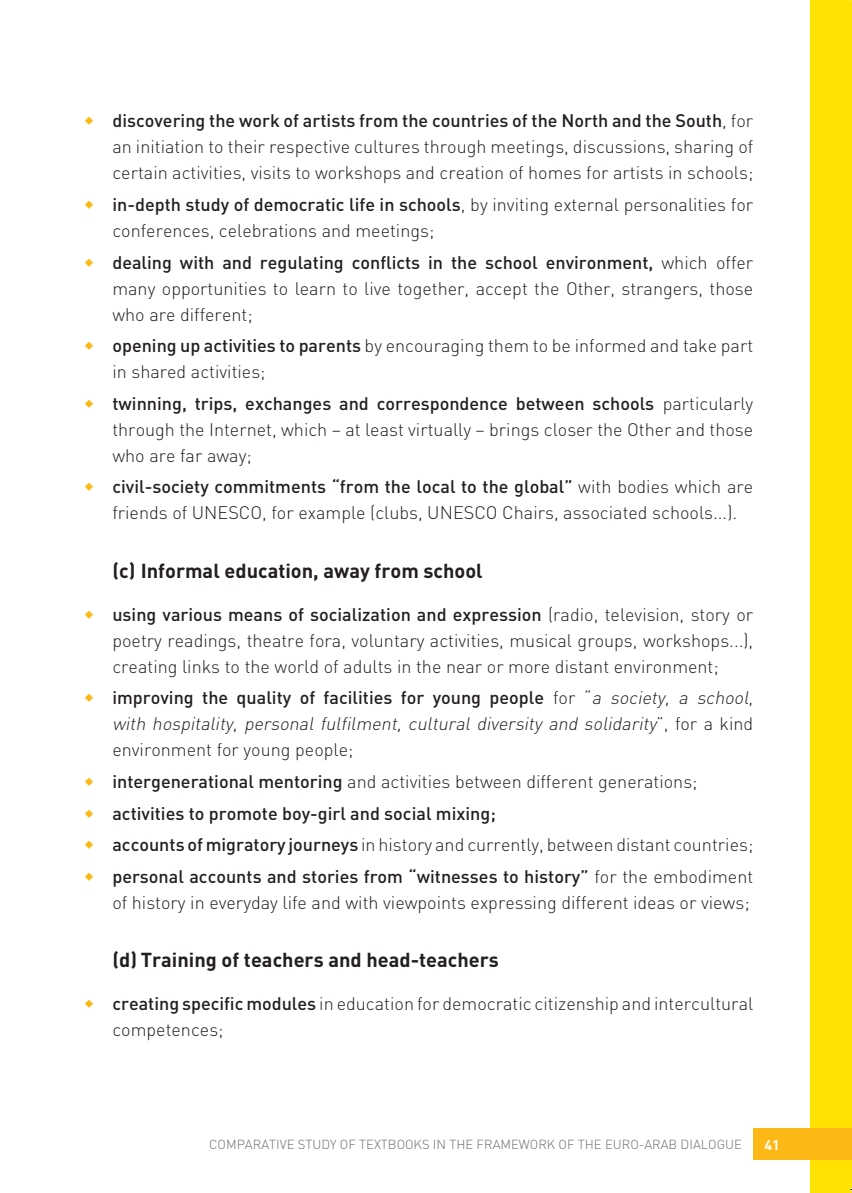
<style>
.page{position:relative;width:852px;height:1193px;background:#fff}
.page>*{position:absolute;margin:0;border:0;box-sizing:border-box;transform-origin:0 0}
.t1{font:700 20px "DIN";color:#231f20}
.t2{font:300 18px/26px "DIN";color:#231f20;text-align:justify}
.t3{font:500 18px/31.6px "DIN";color:#231f20}
.t4{font:italic 300 18px/26px "DIN";color:#231f20}
.t5{font:700 14px "DIN";color:#fff}
.t6{font:300 13px "DIN";color:#6c6d70}
.s1{font-weight:500}
.s2{font-weight:500;font-style:normal}
.s3{font-style:normal}
.s4{font-weight:300}
</style>
<div class="page">
<div style="left:810px;top:0;width:42px;height:1193px;background:#ffe201"></div>
<div style="left:753px;top:1129px;width:99px;height:31px;background:#fcb814"></div>
<p class="t2" style="left:112px;top:108px;width:642px"><span class="s1">discovering the work of artists from the countries of the North and the South</span>, for an initiation to their respective cultures through meetings, discussions, sharing of certain activities, visits to workshops and creation of homes for artists in schools;</p>
<p class="t2" style="left:112px;top:191px;width:642px"><span class="s1">in-depth study of democratic life in schools</span>, by inviting external personalities for conferences, celebrations and meetings;</p>
<p class="t2" style="left:112px;top:249px;width:642px"><span class="s1">dealing with and regulating conflicts in the school environment,</span> which offer many opportunities to learn to live together, accept the Other, strangers, those who are different;</p>
<p class="t2" style="left:112px;top:333px;width:642px"><span class="s1">opening up activities to parents</span> by encouraging them to be informed and take part in shared activities;</p>
<p class="t2" style="left:112px;top:390px;width:642px"><span class="s1">twinning, trips, exchanges and correspondence between schools</span> particularly through the Internet, which – at least virtually – brings closer the Other and those who are far away;</p>
<p class="t2" style="left:112px;top:474px;width:642px"><span class="s1">civil-society commitments “from the local to the global”</span> with bodies which are friends of UNESCO, for example (clubs, UNESCO Chairs, associated schools...).</p>
<p class="t1" style="left:112px;top:557px;width:372px">(c) Informal education, away from school</p>
<p class="t2" style="left:112px;top:601px;width:642px"><span class="s1">using various means of socialization and expression</span> (radio, television, story or poetry readings, theatre fora, voluntary activities, musical groups, workshops...), creating links to the world of adults in the near or more distant environment;</p>
<p class="t4" style="left:112px;top:685px;width:646px"><span class="s2">improving the quality of facilities for young people</span> <span class="s3">for “</span>a society, a school, with hospitality, personal fulfilment, cultural diversity and solidarity<span class="s3">” , f o r a k i n d environment for young people;</span></p>
<p class="t3" style="left:112px;top:765px;width:642px">intergenerational mentoring <span class="s4">and activities between different generations; </span>activities to promote boy-girl and social mixing;<br>accounts of migratory journeys <span class="s4">in history and currently, between distant countries; </span>personal accounts and stories from “witnesses to history” <span class="s4">for the embodiment</span></p>
<p class="t2" style="left:112px;top:889px;width:638px">of history in everyday life and with viewpoints expressing different ideas or views;</p>
<p class="t1" style="left:112px;top:947px;width:388px">(d) Training of teachers and head-teachers</p>
<p class="t2" style="left:112px;top:990px;width:642px"><span class="s1">creating specific modules</span> in education for democratic citizenship and intercultural competences;</p>
<p class="t6" style="left:209px;top:1137px;width:534px">COMPARATIVE STUDY OF TEXTBOOKS IN THE FRAMEWORK OF THE EURO-ARAB DIALOGUE</p>
<p class="t5" style="left:764px;top:1136px;width:17px">41</p>
</div>
